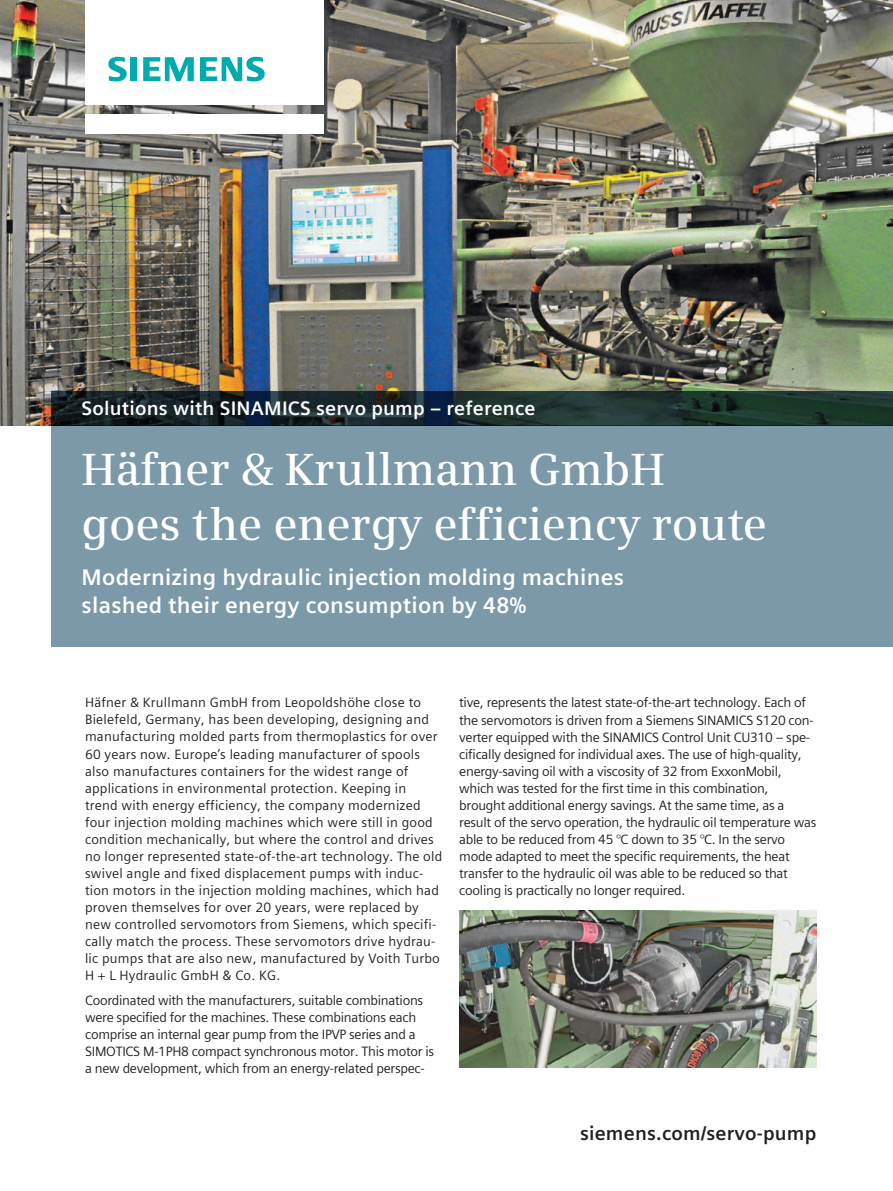
<style>
.page{position:relative;width:893px;height:1191px;background:#fff}
.page>*{position:absolute;margin:0;border:0;box-sizing:border-box;transform-origin:0 0}
.t1{font:600 45px/55.2px "Siemens Serif";letter-spacing:-.005em;color:#fff}
.t2{font:700 22.5px/27.6px "Siemens Sans Global";letter-spacing:.01em;color:#fff}
.t3{font:700 19.5px "Siemens Sans Global";letter-spacing:.01em;color:#fff}
.t4{font:700 19.5px "Siemens Sans Global";letter-spacing:.01em;color:#231f20}
.t5{font:13.5px/17px "Siemens Sans Global";letter-spacing:-.02em;color:#231f20}
.t6{font:13.5px/17px "Siemens Sans Global";letter-spacing:.015em;color:#231f20}
</style>
<div class="page">
<img style="left:0;top:0;width:893px;height:425px">
<div style="left:85px;top:114px;width:238px;height:19px;background:#fff"></div>
<div style="left:85px;top:0;width:238px;height:105px;background:#fff"></div>
<svg style="left:108px;top:57px;width:19px;height:24px"></svg>
<div style="left:130px;top:57px;width:7px;height:24px;background:#00aaad"></div>
<svg style="left:143px;top:57px;width:51px;height:24px"></svg>
<svg style="left:200px;top:57px;width:65px;height:24px"></svg>
<img style="left:459px;top:910px;width:357px;height:157px">
<div style="left:51px;top:425px;width:842px;height:221px;background:#7b99a9"></div>
<svg style="left:51px;top:391px;width:842px;height:34px;background:#1a2d2d"></svg>
<h3 class="t3" style="left:82px;top:393px;width:455px">Solutions with SINAMICS servo pump – reference</h3>
<h1 class="t1" style="left:82px;top:441px;width:687px">Häfner &amp; Krullmann GmbH goes the energy efficiency route</h1>
<h2 class="t2" style="left:82px;top:563px;width:544px">Modernizing hydraulic injection molding machines slashed their energy consumption by 48%</h2>
<p class="t6" style="left:85px;top:694px;width:359px">Häfner &amp; Krullmann GmbH from Leopoldshöhe close to Bielefeld, Germany, has been developing, designing and manufacturing molded parts from thermoplastics for over 60 years now. Europe’s leading manufacturer of spools also manufactures containers for the widest range of applications in environmental protection. Keeping in trend with energy efficiency, the company modernized four injection molding machines which were still in good condition mechanically, but where the control and drives no longer represented state-of-the-art technology. The old swivel angle and fixed displacement pumps with induc&shy;tion motors in the injection molding machines, which had proven themselves for over 20 years, were replaced by new controlled servomotors from Siemens, which specifi&shy;cally match the process. These servomotors drive hydrau&shy;lic pumps that are also new, manufactured by Voith Turbo H + L Hydraulic GmbH &amp; Co. KG.</p>
<p class="t5" style="left:85px;top:992px;width:351px">Coordinated with the manufacturers, suitable combinations were specified for the machines. These combinations each comprise an internal gear pump from the IPVP series and a SIMOTICS M-1PH8 compact synchronous motor. This motor is a new development, which from an energy-related perspec-</p>
<p class="t5" style="left:459px;top:694px;width:359px">tive, represents the latest state-of-the-art technology. Each of the servomotors is driven from a Siemens SINAMICS S120 con&shy;verter equipped with the SINAMICS Control Unit CU310 – spe&shy;cifically designed for individual axes. The use of high-quality, energy-saving oil with a viscosity of 32 from ExxonMobil, which was tested for the first time in this combination, brought additional energy savings. At the same time, as a result of the servo operation, the hydraulic oil temperature was able to be reduced from 45 °C down to 35 °C. In the servo mode adapted to meet the specific requirements, the heat transfer to the hydraulic oil was able to be reduced so that cooling is practically no longer required.</p>
<h3 class="t4" style="left:580px;top:1118px;width:238px">siemens.com/servo-pump</h3>
</div>
